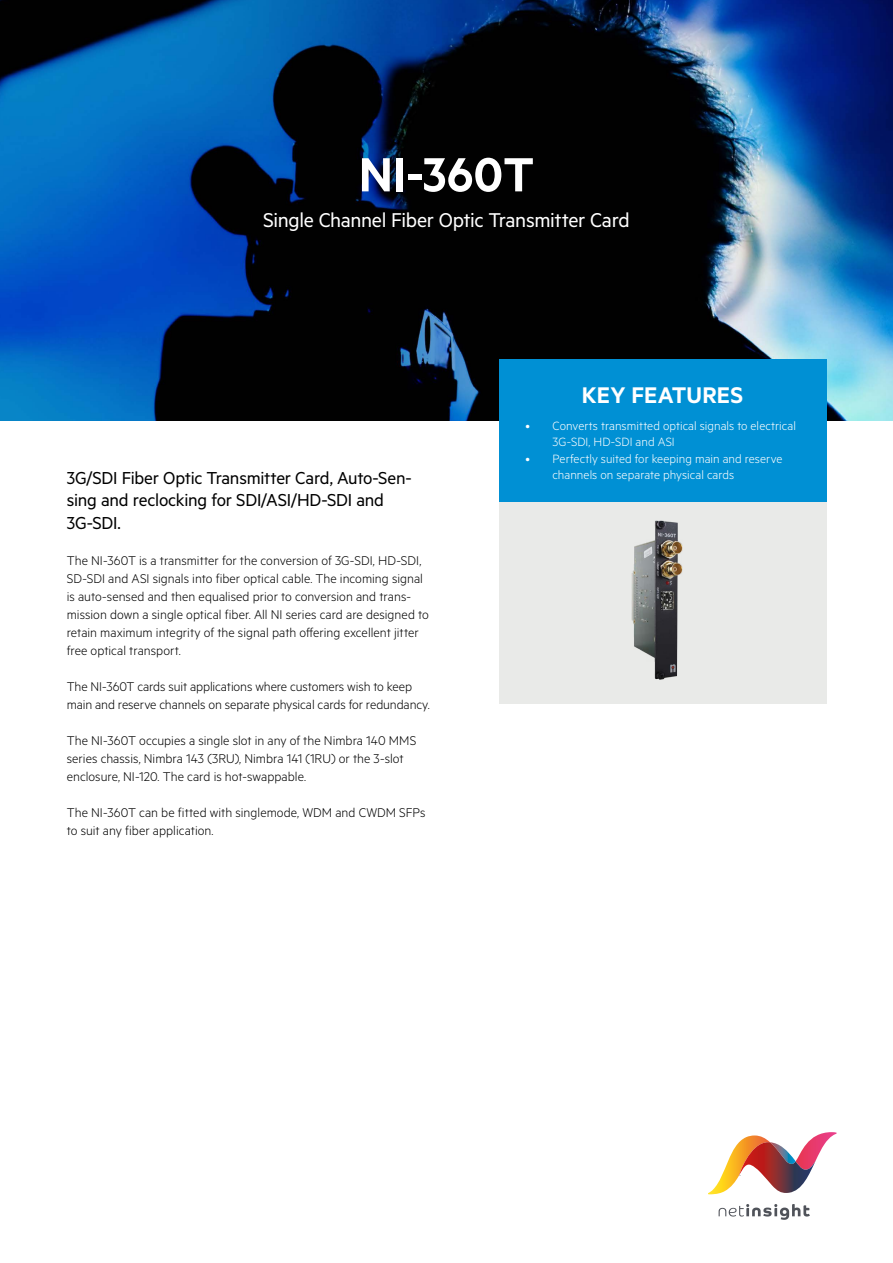
<style>
.page{position:relative;width:893px;height:1263px;background:#fff}
.page>*{position:absolute;margin:0;border:0;box-sizing:border-box;transform-origin:0 0}
.t1{font:600 54px "Metric";color:#fff}
.t2{font:600 25.5px "Metric";letter-spacing:.01em;color:#fff}
.t3{font:22.5px "Metric";letter-spacing:-.015em;color:#fff}
.t4{font:19.5px/22.5px "Metric";letter-spacing:-.01em;color:#000}
.t5{font:300 14.25px/18px "Metric";color:#000}
.t6{font:300 13.5px/16.5px "Metric";letter-spacing:.005em;color:#fff}
</style>
<div class="page">
<img style="left:0;top:0;width:893px;height:421px">
<div style="left:499px;top:359px;width:327px;height:143px;background:#0090d4"></div>
<div style="left:499px;top:502px;width:327px;height:202px;background:#e9eae8"></div>
<svg style="left:719px;top:1204px;width:91px;height:16px"></svg>
<svg style="left:708px;top:1132px;width:129px;height:62px"></svg>
<img style="left:739px;top:1164px;width:47px;height:29px">
<img style="left:631px;top:520px;width:52px;height:160px">
<h1 class="t1" style="left:359px;top:142px;width:177px">NI-360T</h1>
<h3 class="t3" style="left:263px;top:207px;width:368px">Single Channel Fiber Optic Transmitter Card</h3>
<h3 class="t4" style="left:67px;top:466px;width:346px">3G/SDI Fiber Optic Transmitter Card, Auto-Sen&shy;sing and reclocking for SDI/ASI/HD-SDI and<br>3G-SDI.</h3>
<p class="t5" style="left:67px;top:551px;width:364px">The NI-360T is a transmitter for the conversion of 3G-SDI, HD-SDI, SD-SDI and ASI signals into fiber optical cable. The incoming signal is auto-sensed and then equalised prior to conversion and trans&shy;mission down a single optical fiber. All NI series card are designed to retain maximum integrity of the signal path offering excellent jitter free optical transport.</p>
<p class="t5" style="left:67px;top:677px;width:365px">The NI-360T cards suit applications where customers wish to keep main and reserve channels on separate physical cards for redundancy.</p>
<p class="t5" style="left:67px;top:731px;width:351px">The NI-360T occupies a single slot in any of the Nimbra 140 MMS series chassis, Nimbra 143 (3RU), Nimbra 141 (1RU) or the 3-slot enclosure, NI-120. The card is hot-swappable.</p>
<p class="t5" style="left:67px;top:803px;width:360px">The NI-360T can be fitted with singlemode, WDM and CWDM SFPs to suit any fiber application.</p>
<h2 class="t2" style="left:582px;top:379px;width:163px">KEY FEATURES</h2>
<p class="t6" style="left:553px;top:417px;width:245px;text-indent:-27px">• Converts transmitted optical signals to electrical<br>3G-SDI, HD-SDI and ASI</p>
<p class="t6" style="left:553px;top:450px;width:231px;text-indent:-27px">• Perfectly suited for keeping main and reserve channels on separate physical cards</p>
</div>
